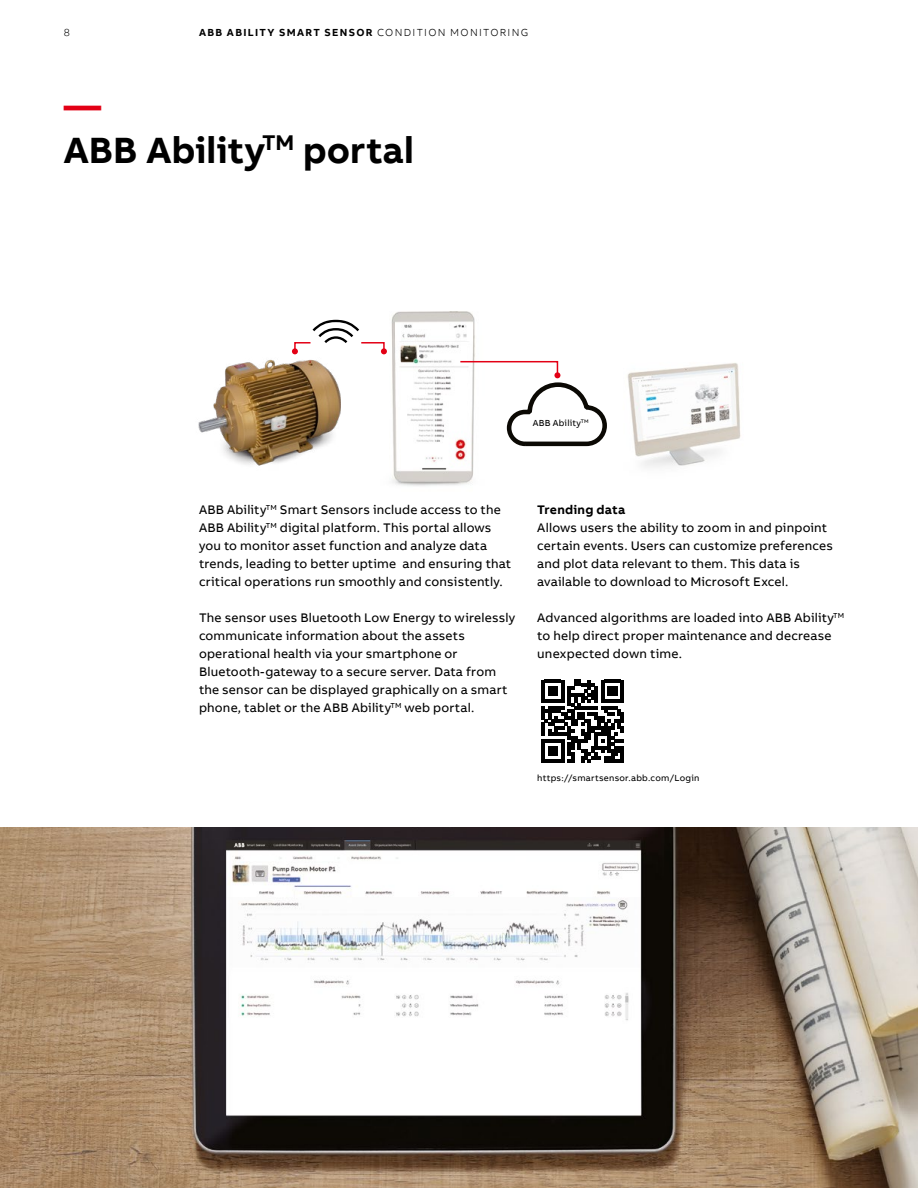
<style>
.page{position:relative;width:918px;height:1188px;background:#fff}
.page>*{position:absolute;margin:0;border:0;box-sizing:border-box;transform-origin:0 0}
.t1{font:700 37.5px/45px "AB Bvoice";letter-spacing:.005em;color:#000}
.t2{font:12.75px/18px "AB Bvoice";letter-spacing:.015em;color:#000}
.t3{font:700 12.75px "AB Bvoice";letter-spacing:.02em;color:#000}
.t4{font:700 10.5px "AB Bvoice";letter-spacing:.13em;color:#000}
.t5{font:300 10.5px "AB Bvoice";color:#000}
.t6{font:9px "AB Bvoice";letter-spacing:.025em;color:#000}
.s1{font-weight:300}
.s2{color:#e30015}
</style>
<div class="page">
<img style="left:198px;top:351px;width:143px;height:115px">
<img style="left:382px;top:311px;width:154px;height:175px">
<img style="left:627px;top:363px;width:114px;height:104px">
<svg style="left:541px;top:680px;width:83px;height:83px"></svg>
<img style="left:0;top:827px;width:918px;height:361px">
<svg style="left:292px;top:320px;width:95px;height:34px"></svg>
<svg style="left:459px;top:360px;width:148px;height:86px"></svg>
<p class="t5" style="left:64px;top:26px;width:8px">8</p>
<p class="t4" style="left:199px;top:25px;width:331px">ABB ABILITY SMART SENSOR <span class="s1">CONDITION MONITORING</span></p>
<h1 class="t1" style="left:64px;top:83px;width:352px"><span class="s2">—<br></span>ABB Ability<sup>TM</sup> portal</h1>
<p class="t6" style="left:533px;top:417px;width:57px">ABB Ability<sup>TM</sup></p>
<p class="t2" style="left:199px;top:501px;width:314px">ABB Ability<sup>TM</sup> Smart Sensors include access to the ABB Ability<sup>TM</sup> digital platform. This portal allows you to monitor asset function and analyze data trends, leading to better uptime and ensuring that critical operations run smoothly and consistently.</p>
<p class="t2" style="left:199px;top:609px;width:318px">The sensor uses Bluetooth Low Energy to wirelessly communicate information about the assets operational health via your smartphone or Bluetooth-gateway to a secure server. Data from the sensor can be displayed graphically on a smart phone, tablet or the ABB Ability<sup>TM</sup> web portal.</p>
<p class="t3" style="left:537px;top:501px;width:90px">Trending data</p>
<p class="t2" style="left:537px;top:519px;width:297px">Allows users the ability to zoom in and pinpoint certain events. Users can customize preferences and plot data relevant to them. This data is available to download to Microsoft Excel.</p>
<p class="t2" style="left:537px;top:609px;width:308px">Advanced algorithms are loaded into ABB Ability<sup>TM </sup>to help direct proper maintenance and decrease unexpected down time.</p>
<p class="t6" style="left:537px;top:773px;width:164px">https://smartsensor.abb.com/Login</p>
</div>
